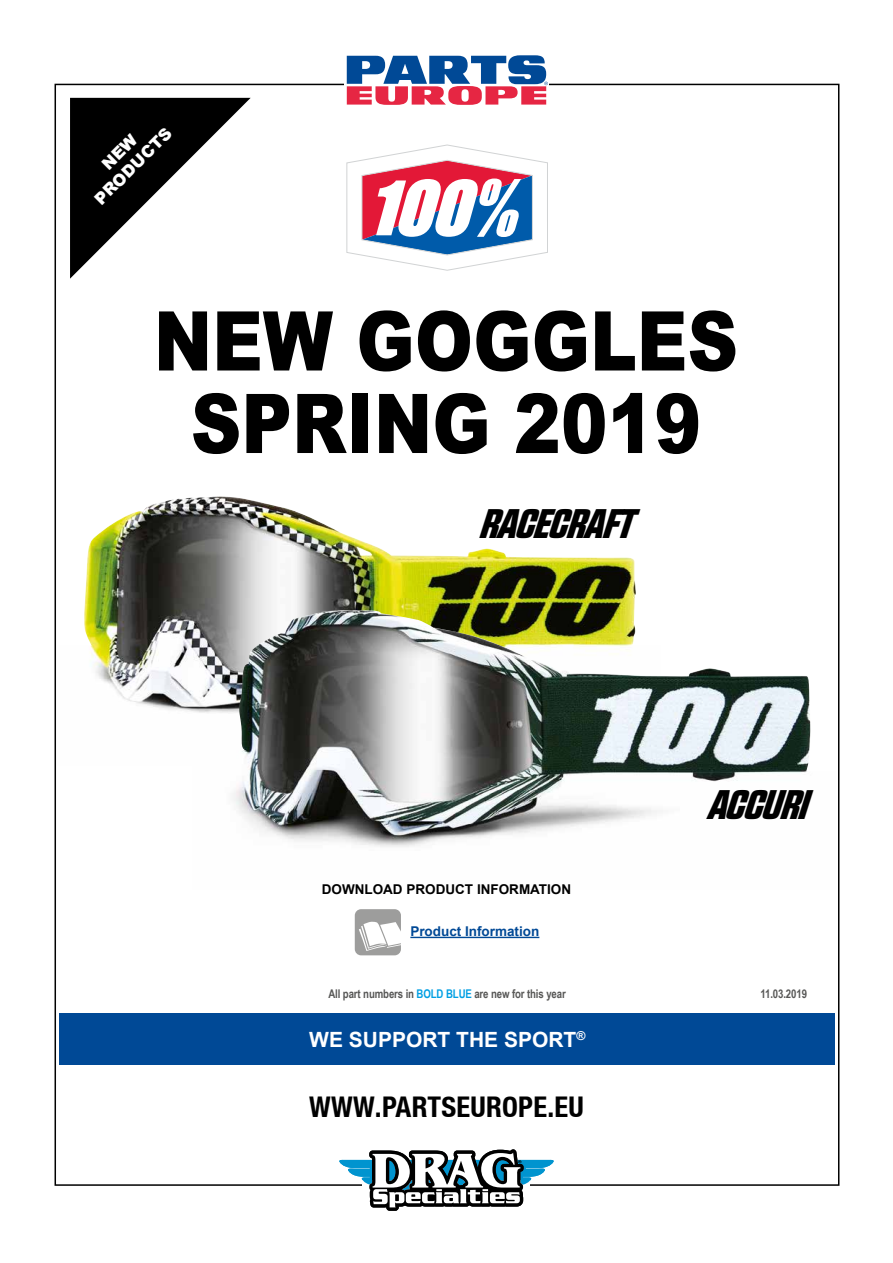
<style>
.page{position:relative;width:893px;height:1263px;background:#fff}
.page>*{position:absolute;margin:0;border:0;box-sizing:border-box;transform-origin:0 0}
.t1{font:900 82.5px/82.5px "Arial";color:#000;text-align:center;scale:.85 1}
.t2{font:italic 41.25px "RB No 2.1 a Black Italic DEMO";letter-spacing:-.005em;color:#000}
.t3{font:700 condensed 28.5px "Helvetica Neue LT";letter-spacing:.01em;color:#000}
.t4{font:700 21px "Arial";color:#fff}
.t5{font:900 16.5px/19.5px "Arial";color:#fff;text-align:center}
.t6{font:700 13.5px "Arial";color:#000}
.t7{font:700 13.5px "Arial";color:#004996}
.t8{font:700 12px "Arial Narrow";letter-spacing:-.01em;color:#575756}
.s1{color:#009fe3}
</style>
<div class="page">
<div style="left:59px;top:1013px;width:776px;height:51px;background:#004996"></div>
<svg style="left:70px;top:98px;width:181px;height:181px"></svg>
<svg style="left:346px;top:55px;width:202px;height:50px"></svg>
<svg style="left:339px;top:1149px;width:215px;height:62px"></svg>
<img style="left:84px;top:496px;width:552px;height:215px">
<img style="left:192px;top:610px;width:619px;height:237px">
<svg style="left:346px;top:145px;width:202px;height:126px"></svg>
<svg style="left:355px;top:909px;width:46px;height:46px"></svg>
<hr style="left:410px;top:937px;width:129px;height:1px;background:#004996">
<h3 class="t5" style="left:76px;top:181px;width:103px;rotate:-45deg">NEW<br>PRODUCTS</h3>
<h1 class="t1" style="left:154px;top:297px;width:689px">NEW GOGGLES<br>SPRING 2019</h1>
<h2 class="t2" style="left:480px;top:507px;width:155px">RACECRAFT</h2>
<p class="t6" style="left:322px;top:880px;width:251px">DOWNLOAD PRODUCT INFORMATION</p>
<p class="t7" style="left:410px;top:922px;width:131px">Product Information</p>
<h2 class="t2" style="left:707px;top:788px;width:101px">ACCURI</h2>
<p class="t8" style="left:328px;top:985px;width:239px">All part numbers in <span class="s1">BOLD BLUE</span> are new for this year</p>
<p class="t8" style="left:760px;top:985px;width:48px">11.03.2019</p>
<h3 class="t4" style="left:309px;top:1025px;width:278px">WE SUPPORT THE SPORT<sup>®</sup></h3>
<h3 class="t3" style="left:309px;top:1090px;width:276px">WWW.PARTSEUROPE.EU</h3>
</div>
